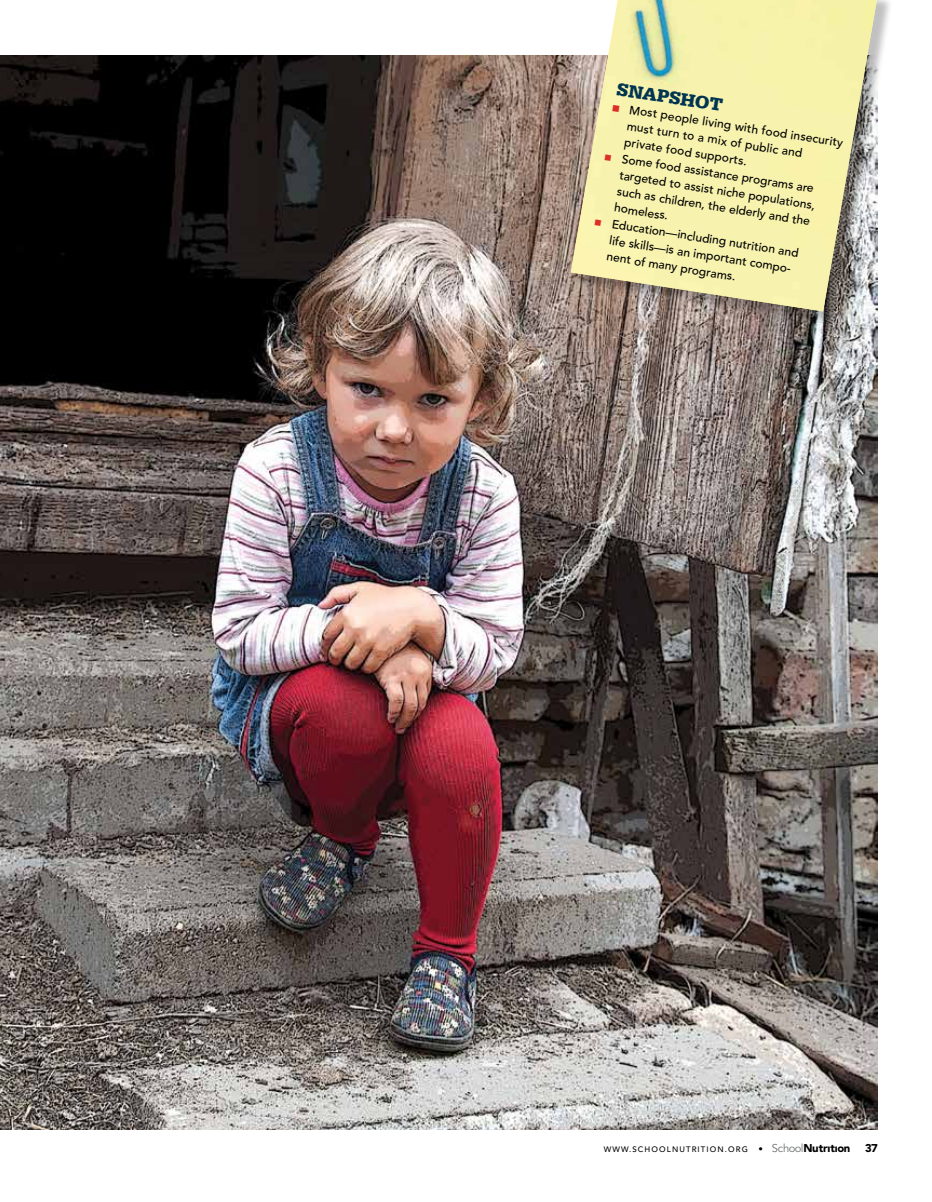
<style>
.page{position:relative;width:932px;height:1202px;background:#fff}
.page>*{position:absolute;margin:0;border:0;box-sizing:border-box;transform-origin:0 0}
.t1{font:900 18.75px "Serifa Std";color:#003450}
.t2{font:500 12px/16.5px "Avenir LT Std";color:#000}
.t3{font:900 11.25px "Avenir LT Std";color:#000}
.t4{font:500 7.8px "Avenir LT Std";letter-spacing:.14em;color:#000}
.s1{color:#dd2f28}
.s2{font-size:9px}
.s3{font-weight:400;font-size:11.25px;color:#6d6e71}
.s4{font-weight:900;font-size:11.25px}
</style>
<div class="page">
<img style="left:0;top:56px;width:877px;height:1074px">
<div style="left:573px;top:0;width:320px;height:326px;background:#000;opacity:.25"></div>
<img style="left:571px;top:0;width:305px;height:311px">
<h1 class="t1" style="left:619px;top:78px;width:108px;rotate:9deg">SNAPSHOT</h1>
<p class="t2" style="left:631px;top:101px;width:218px;text-indent:-17px;rotate:9deg"><span class="s1">■</span> MOST PEOPLE LIVING WITH FOOD INSECURITY<br>MUST TURN TO A MIX OF PUBLIC AND<br>PRIVATE FOOD SUPPORTS.</p>
<p class="t2" style="left:623px;top:150px;width:199px;text-indent:-17px;rotate:9deg"><span class="s1">■</span> SOME FOOD ASSISTANCE PROGRAMS ARE<br>TARGETED TO ASSIST NICHE POPULATIONS,<br>SUCH AS CHILDREN, THE ELDERLY AND THE<br>HOMELESS.</p>
<p class="t2" style="left:613px;top:216px;width:190px;text-indent:-17px;rotate:9deg"><span class="s1">■</span> EDUCATION—INCLUDING NUTRITION AND<br>LIFE SKILLS—IS AN IMPORTANT COMPO-<br>NENT OF MANY PROGRAMS.</p>
<p class="t4" style="left:604px;top:1145px;width:248px">WWW.SCHOOLNUTR ITION.ORG <span class="s2">•</span> <span class="s3">School</span><span class="s4">Nutrıtıon</span></p>
<p class="t3" style="left:865px;top:1141px;width:14px">37</p>
</div>
